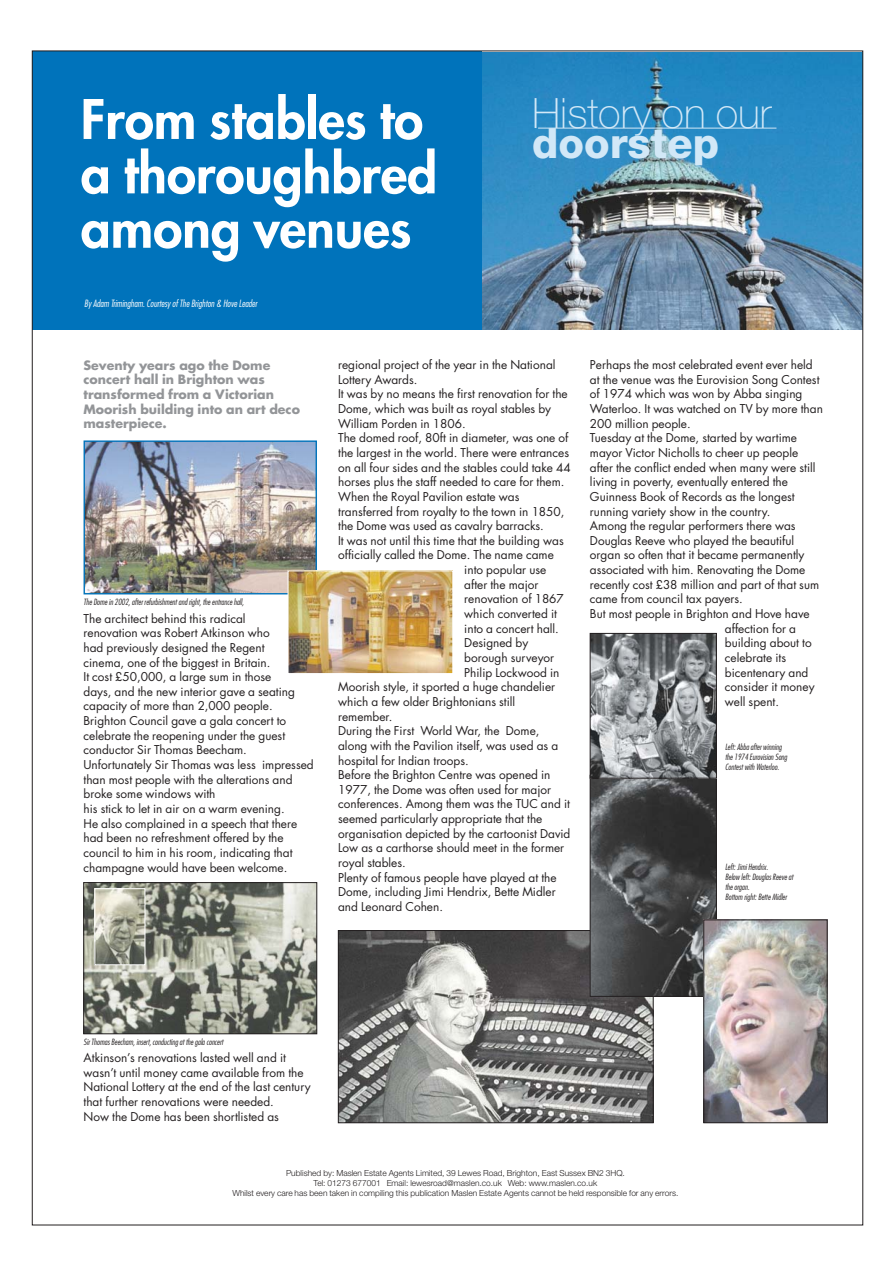
<style>
.page{position:relative;width:893px;height:1263px;background:#fff}
.page>*{position:absolute;margin:0;border:0;box-sizing:border-box;transform-origin:0 0}
.t1{font:800 52.95px/54.4px "Futura";color:#fff}
.t2{font:100 41.85px "Helvetica Neue";color:#d2e8f7}
.t3{font:800 41.85px "Helvetica Neue";color:#d2e8f7}
.t4{font:700 12.6px/14.7px "Futura";color:#939598}
.t5{font:11.85px/14.7px "Futura";color:#231f20}
.t6{font:italic 300 condensed 9.75px "Futura";color:#fff}
.t7{font:300 8.4px/10.1px "Helvetica Neue";color:#231f20;text-align:center}
.t8{font:italic 300 condensed 8.4px/10.1px "Futura";color:#231f20}
</style>
<div class="page">
<img style="left:482px;top:53px;width:378px;height:277px">
<img style="left:340px;top:932px;width:311px;height:189px">
<div style="left:338px;top:930px;width:315px;height:193px;border:1px solid #231f20"></div>
<img style="left:592px;top:778px;width:122px;height:217px">
<div style="left:590px;top:775px;width:126px;height:222px;border:1px solid #231f20"></div>
<img style="left:705px;top:922px;width:120px;height:199px">
<div style="left:703px;top:920px;width:124px;height:203px;border:1px solid #231f20"></div>
<div style="left:32px;top:51px;width:450px;height:279px;background:#0073bb"></div>
<img style="left:85px;top:884px;width:230px;height:148px">
<div style="left:83px;top:882px;width:234px;height:152px;border:1px solid #231f20"></div>
<img style="left:96px;top:890px;width:47px;height:73px">
<div style="left:94px;top:888px;width:51px;height:77px;border:1px solid #fff"></div>
<img style="left:85px;top:442px;width:230px;height:150px">
<div style="left:83px;top:440px;width:234px;height:154px;border:1px solid #0073bb"></div>
<img style="left:592px;top:635px;width:122px;height:141px">
<div style="left:590px;top:633px;width:126px;height:145px;border:1px solid #231f20"></div>
<hr style="left:538px;top:128px;width:238px;height:1px;background:#d2e8f7">
<img style="left:290px;top:573px;width:161px;height:99px">
<div style="left:288px;top:571px;width:165px;height:103px;border:1px solid #fff"></div>
<h1 class="t1" style="left:81px;top:96px;width:358px">From stables to a thoroughbred among venues</h1>
<p class="t6" style="left:84px;top:300px;width:174px">By Adam Trimingham. Courtesy of The Brighton &amp; Hove Leader</p>
<h2 class="t2" style="left:532px;top:98px;width:241px">History on our</h2>
<h2 class="t3" style="left:532px;top:128px;width:188px">doorstep</h2>
<p class="t4" style="left:83px;top:359px;width:218px">Seventy years ago the Dome concert hall in Brighton was transformed from a Victorian<br>Moorish building into an art deco masterpiece.</p>
<p class="t8" style="left:83px;top:597px;width:162px">The Dome in 2002, after refurbishment and right, the entrance hall,</p>
<p class="t5" style="left:83px;top:612px;width:232px">The architect behind this radical<br>renovation was Robert Atkinson who<br>had previously designed the Regent<br>cinema, one of the biggest in Britain.<br>It cost £50,000, a large sum in those<br>days, and the new interior gave a seating capacity of more than 2,000 people.<br>Brighton Council gave a gala concert to celebrate the reopening under the guest conductor Sir Thomas Beecham.<br>Unfortunately Sir Thomas was less impressed than most people with the alterations and broke some windows with<br>his stick to let in air on a warm evening.<br>He also complained in a speech that there had been no refreshment offered by the council to him in his room, indicating that champagne would have been welcome.</p>
<p class="t5" style="left:338px;top:358px;width:219px">regional project of the year in the National</p>
<p class="t5" style="left:338px;top:373px;width:81px">Lottery Awards.</p>
<p class="t5" style="left:338px;top:388px;width:231px">It was by no means the first renovation for the</p>
<p class="t5" style="left:338px;top:402px;width:214px">Dome, which was built as royal stables by</p>
<p class="t5" style="left:338px;top:417px;width:129px">William Porden in 1806.</p>
<p class="t5" style="left:338px;top:432px;width:232px">The domed roof, 80ft in diameter, was one of</p>
<p class="t5" style="left:338px;top:446px;width:232px">the largest in the world. There were entrances</p>
<p class="t5" style="left:338px;top:461px;width:234px">on all four sides and the stables could take 44</p>
<p class="t5" style="left:338px;top:476px;width:228px">horses plus the staff needed to care for them.</p>
<p class="t5" style="left:338px;top:490px;width:183px">When the Royal Pavilion estate was</p>
<p class="t5" style="left:338px;top:505px;width:228px">transferred from royalty to the town in 1850,</p>
<p class="t5" style="left:338px;top:519px;width:207px">the Dome was used as cavalry barracks.</p>
<p class="t5" style="left:338px;top:534px;width:227px">It was not until this time that the building was</p>
<p class="t5" style="left:338px;top:549px;width:217px">officially called the Dome. The name came</p>
<p class="t5" style="left:464px;top:563px;width:83px">into popular use</p>
<p class="t5" style="left:464px;top:578px;width:76px">after the major</p>
<p class="t5" style="left:464px;top:593px;width:101px">renovation of 1867</p>
<p class="t5" style="left:464px;top:607px;width:94px">which converted it</p>
<p class="t5" style="left:464px;top:622px;width:96px">into a concert hall.</p>
<p class="t5" style="left:464px;top:637px;width:66px">Designed by</p>
<p class="t5" style="left:464px;top:651px;width:91px">borough surveyor</p>
<p class="t5" style="left:464px;top:666px;width:97px">Philip Lockwood in</p>
<p class="t5" style="left:338px;top:681px;width:218px">Moorish style, it sported a huge chandelier</p>
<p class="t5" style="left:338px;top:695px;width:179px">which a few older Brightonians still</p>
<p class="t5" style="left:338px;top:710px;width:56px">remember.</p>
<p class="t5" style="left:338px;top:725px;width:203px">During the First World War, the Dome,</p>
<p class="t5" style="left:338px;top:739px;width:221px">along with the Pavilion itself, was used as a</p>
<p class="t5" style="left:338px;top:754px;width:132px">hospital for Indian troops.</p>
<p class="t5" style="left:338px;top:768px;width:214px">Before the Brighton Centre was opened in</p>
<p class="t5" style="left:338px;top:783px;width:214px">1977, the Dome was often used for major</p>
<p class="t5" style="left:338px;top:798px;width:233px">conferences. Among them was the TUC and it</p>
<p class="t5" style="left:338px;top:812px;width:206px">seemed particularly appropriate that the</p>
<p class="t5" style="left:338px;top:827px;width:234px">organisation depicted by the cartoonist David</p>
<p class="t5" style="left:338px;top:842px;width:228px">Low as a carthorse should meet in the former</p>
<p class="t5" style="left:338px;top:856px;width:69px">royal stables.</p>
<p class="t5" style="left:338px;top:871px;width:220px">Plenty of famous people have played at the</p>
<p class="t5" style="left:338px;top:886px;width:219px">Dome, including Jimi Hendrix, Bette Midler</p>
<p class="t5" style="left:338px;top:900px;width:106px">and Leonard Cohen.</p>
<p class="t5" style="left:590px;top:358px;width:224px">Perhaps the most celebrated event ever held</p>
<p class="t5" style="left:590px;top:373px;width:231px">at the venue was the Eurovision Song Contest</p>
<p class="t5" style="left:590px;top:388px;width:214px">of 1974 which was won by Abba singing</p>
<p class="t5" style="left:590px;top:402px;width:234px">Waterloo. It was watched on TV by more than</p>
<p class="t5" style="left:590px;top:417px;width:102px">200 million people.</p>
<p class="t5" style="left:590px;top:432px;width:209px">Tuesday at the Dome, started by wartime</p>
<p class="t5" style="left:590px;top:446px;width:210px">mayor Victor Nicholls to cheer up people</p>
<p class="t5" style="left:590px;top:461px;width:227px">after the conflict ended when many were still</p>
<p class="t5" style="left:590px;top:476px;width:199px">living in poverty, eventually entered the</p>
<p class="t5" style="left:590px;top:490px;width:206px">Guinness Book of Records as the longest</p>
<p class="t5" style="left:590px;top:505px;width:182px">running variety show in the country.</p>
<p class="t5" style="left:590px;top:519px;width:207px">Among the regular performers there was</p>
<p class="t5" style="left:590px;top:534px;width:206px">Douglas Reeve who played the beautiful</p>
<p class="t5" style="left:590px;top:549px;width:216px">organ so often that it became permanently</p>
<p class="t5" style="left:590px;top:563px;width:217px">associated with him. Renovating the Dome</p>
<p class="t5" style="left:590px;top:578px;width:231px">recently cost £38 million and part of that sum</p>
<p class="t5" style="left:590px;top:593px;width:154px">came from council tax payers.</p>
<p class="t5" style="left:590px;top:607px;width:221px">But most people in Brighton and Hove have</p>
<p class="t5" style="left:725px;top:622px;width:72px">affection for a</p>
<p class="t5" style="left:725px;top:637px;width:88px">building about to</p>
<p class="t5" style="left:725px;top:651px;width:63px">celebrate its</p>
<p class="t5" style="left:725px;top:666px;width:85px">bicentenary and</p>
<p class="t5" style="left:725px;top:681px;width:91px">consider it money</p>
<p class="t5" style="left:725px;top:695px;width:56px">well spent.</p>
<p class="t8" style="left:725px;top:742px;width:64px">Left: Abba after winning the 1974 Eurovision Song<br>Contest with Waterloo.</p>
<p class="t8" style="left:725px;top:863px;width:69px">Left: Jimi Hendrix.<br>Below left: Douglas Reeve at the organ.<br>Bottom right: Bette Midler</p>
<p class="t8" style="left:83px;top:1037px;width:141px">Sir Thomas Beecham, insert, conducting at the gala concert</p>
<p class="t5" style="left:83px;top:1051px;width:229px">Atkinson’s renovations lasted well and it wasn’t until money came available from the National Lottery at the end of the last century that further renovations were needed.<br>Now the Dome has been shortlisted as</p>
<p class="t7" style="left:232px;top:1169px;width:447px">Published by: Maslen Estate Agents Limited, 39 Lewes Road, Brighton, East Sussex BN2 3HQ.<br>Tel: 01273 677001 Email: lewesroad@maslen.co.uk Web: www.maslen.co.uk<br>Whilst every care has been taken in compiling this publication Maslen Estate Agents cannot be held responsible for any errors.</p>
</div>
